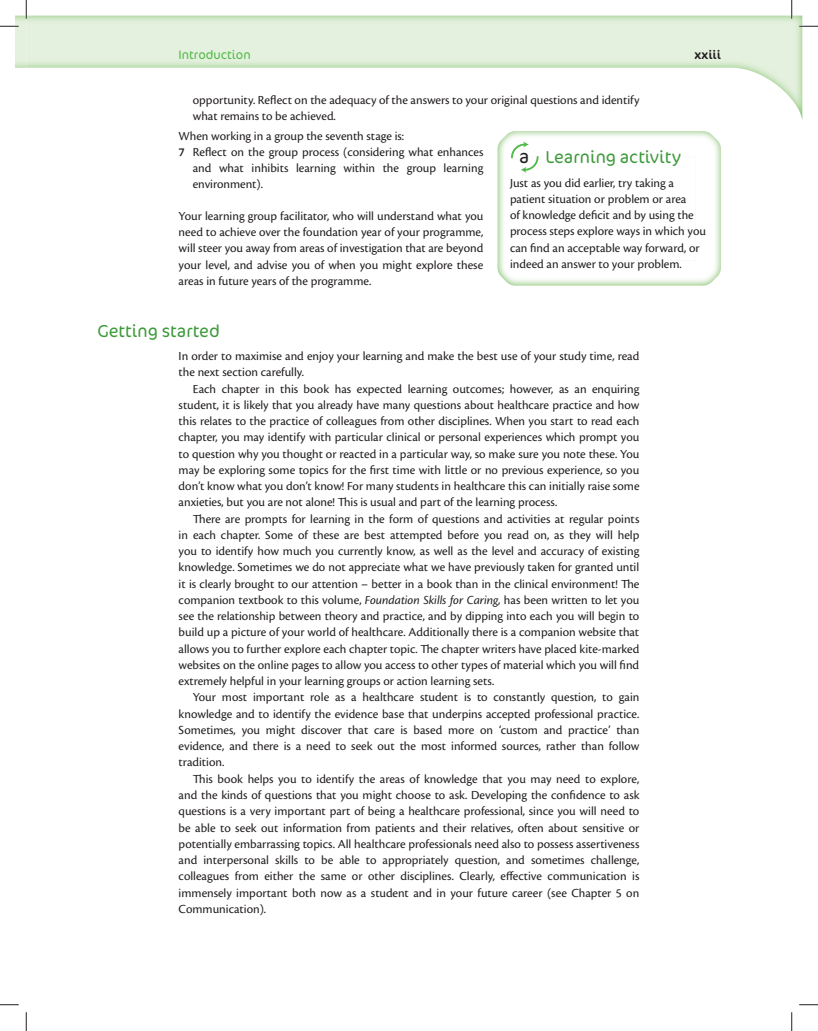
<style>
.page{position:relative;width:818px;height:1031px;background:#fff}
.page>*{position:absolute;margin:0;border:0;box-sizing:border-box;transform-origin:0 0}
.t1{font:300 18.75px "Cocon OT";color:#231f20}
.t2{font:300 17.5px "Cocon OT";color:#3e9a3b}
.t3{font:12.75px/16.2px "Cronos Pro";color:#231f20;text-align:justify}
.t4{font:300 12.5px "Cocon OT";color:#51b948}
.t5{font:12.5px "Cocon OT";color:#231f20}
.s1{font-weight:600}
.s2{font-style:italic}
</style>
<div class="page">
<img style="left:498px;top:131px;width:223px;height:154px">
<img style="left:26px;top:16px;width:776px;height:102px">
<svg style="left:510px;top:141px;width:29px;height:32px"></svg>
<svg style="left:0;top:25px;width:19px;height:2px"></svg>
<svg style="left:799px;top:25px;width:19px;height:2px"></svg>
<svg style="left:0;top:1004px;width:19px;height:1px"></svg>
<svg style="left:799px;top:1004px;width:19px;height:1px"></svg>
<svg style="left:25px;top:0;width:2px;height:19px"></svg>
<svg style="left:25px;top:1012px;width:2px;height:18px"></svg>
<svg style="left:791px;top:0;width:1px;height:19px"></svg>
<svg style="left:791px;top:1012px;width:1px;height:18px"></svg>
<p class="t4" style="left:179px;top:50px;width:74px">Introduction</p>
<p class="t5" style="left:694px;top:50px;width:28px">xxiii</p>
<p class="t3" style="left:193px;top:92px;width:448px">opportunity. Reflect on the adequacy of the answers to your original questions and identify what remains to be achieved.</p>
<p class="t3" style="left:179px;top:128px;width:227px">When working in a group the seventh stage is:</p>
<p class="t3" style="left:179px;top:145px;width:306px"><span class="s1">7</span> Reflect on the group process (considering what enhances</p>
<p class="t3" style="left:193px;top:161px;width:292px">and what inhibits learning within the group learning</p>
<p class="t3" style="left:193px;top:177px;width:72px">environment).</p>
<p class="t3" style="left:179px;top:208px;width:306px">Your learning group facilitator, who will understand what you need to achieve over the foundation year of your programme, will steer you away from areas of investigation that are beyond your level, and advise you of when you might explore these areas in future years of the programme.</p>
<h2 class="t2" style="left:97px;top:324px;width:124px">Getting started</h2>
<p class="t3" style="left:179px;top:349px;width:462px">In order to maximise and enjoy your learning and make the best use of your study time, read the next section carefully.</p>
<p class="t3" style="left:179px;top:381px;width:462px;text-indent:14px">Each chapter in this book has expected learning outcomes; however, as an enquiring student, it is likely that you already have many questions about healthcare practice and how this relates to the practice of colleagues from other disciplines. When you start to read each chapter, you may identify with particular clinical or personal experiences which prompt you to question why you thought or reacted in a particular way, so make sure you note these. You may be exploring some topics for the first time with little or no previous experience, so you don’t know what you don’t know! For many students in healthcare this can initially raise some anxieties, but you are not alone! This is usual and part of the learning process.</p>
<p class="t3" style="left:179px;top:511px;width:462px;text-indent:14px">There are prompts for learning in the form of questions and activities at regular points in each chapter. Some of these are best attempted before you read on, as they will help you to identify how much you currently know, as well as the level and accuracy of existing knowledge. Sometimes we do not appreciate what we have previously taken for granted until it is clearly brought to our attention – better in a book than in the clinical environment! The companion textbook to this volume, <span class="s2">Foundation Skills for Caring,</span> has been written to let you see the relationship between theory and practice, and by dipping into each you will begin to build up a picture of your world of healthcare. Additionally there is a companion website that allows you to further explore each chapter topic. The chapter writers have placed kite-marked websites on the online pages to allow you access to other types of material which you will find extremely helpful in your learning groups or action learning sets.</p>
<p class="t3" style="left:179px;top:690px;width:462px;text-indent:14px">Your most important role as a healthcare student is to constantly question, to gain knowledge and to identify the evidence base that underpins accepted professional practice.<br>Sometimes, you might discover that care is based more on ‘custom and practice’ than evidence, and there is a need to seek out the most informed sources, rather than follow tradition.</p>
<p class="t3" style="left:179px;top:771px;width:462px;text-indent:14px">This book helps you to identify the areas of knowledge that you may need to explore, and the kinds of questions that you might choose to ask. Developing the confidence to ask questions is a very important part of being a healthcare professional, since you will need to be able to seek out information from patients and their relatives, often about sensitive or potentially embarrassing topics. All healthcare professionals need also to possess assertiveness and interpersonal skills to be able to appropriately question, and sometimes challenge, colleagues from either the same or other disciplines. Clearly, effective communication is immensely important both now as a student and in your future career (see Chapter on Communication).</p>
<h2 class="t2" style="left:545px;top:151px;width:137px">Learning activity</h2>
<p class="t3" style="left:510px;top:175px;width:197px;text-align:left">Just as you did earlier, try taking a patient situation or problem or area<br>of knowledge deficit and by using the process steps explore ways in which you can find an acceptable way forward, or indeed an answer to your problem.</p>
<h1 class="t1" style="left:519px;top:149px;width:12px">a</h1>
</div>
